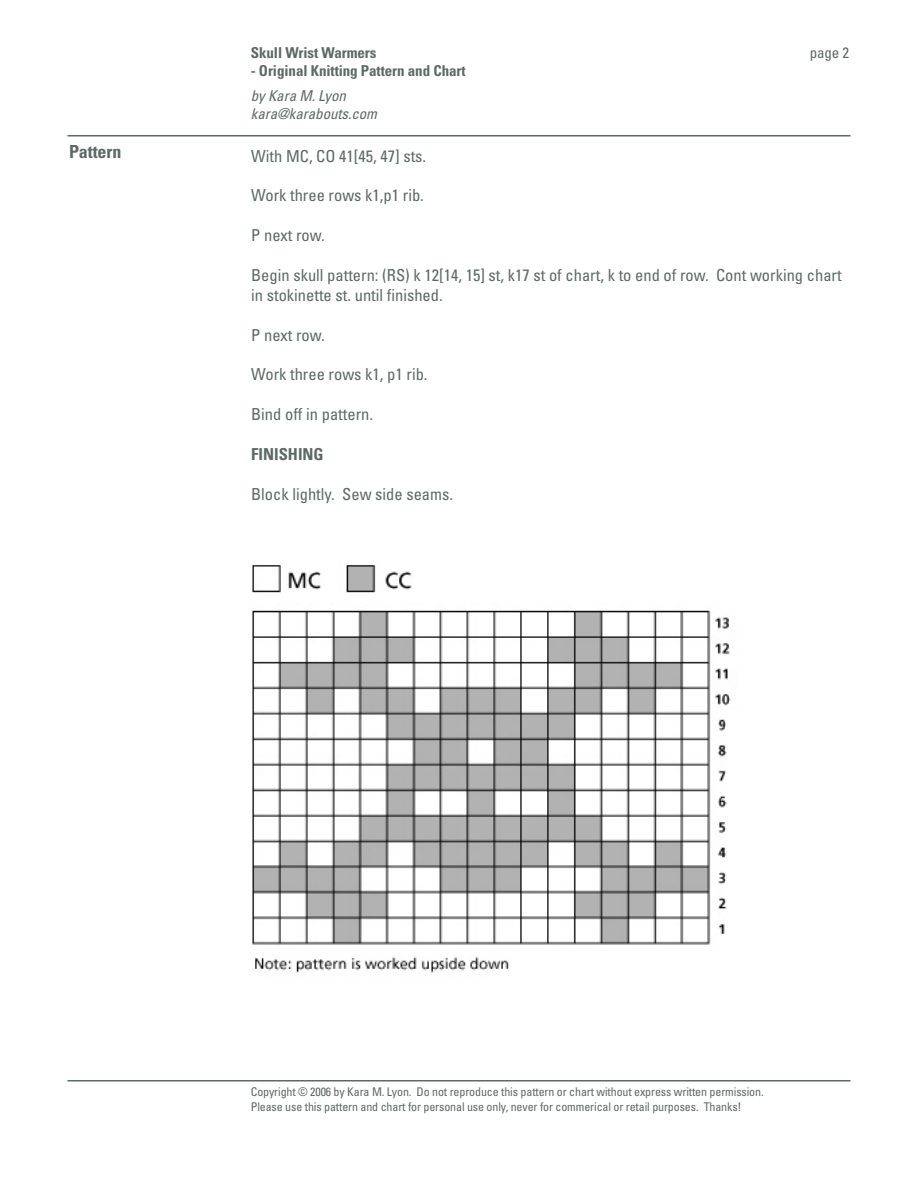
<style>
.page{position:relative;width:918px;height:1188px;background:#fff}
.page>*{position:absolute;margin:0;border:0;box-sizing:border-box;transform-origin:0 0}
.t1{font:700 condensed 18px "Univers";letter-spacing:-.005em;color:#5d6966}
.t2{font:condensed 16.5px/20px "Univers";color:#5d6966}
.t3{font:700 condensed 16.5px "Univers";color:#5d6966}
.t4{font:700 condensed 15px "Univers";letter-spacing:-.005em;color:#5d6966}
.t5{font:italic condensed 15px/18px "Univers";letter-spacing:-.005em;color:#5d6966}
.t6{font:condensed 15px "Univers";color:#5d6966}
.t7{font:condensed 12px/15px "Univers";letter-spacing:-.01em;color:#5d6966}
</style>
<div class="page">
<hr style="left:68px;top:1080px;width:782px;height:2px;background:#5d6966">
<hr style="left:68px;top:135px;width:782px;height:1px;background:#5d6966">
<img style="left:252px;top:565px;width:479px;height:408px">
<p class="t4" style="left:251px;top:44px;width:127px">Skull Wrist Warmers</p>
<p class="t4" style="left:251px;top:62px;width:216px">- Original Knitting Pattern and Chart</p>
<p class="t5" style="left:251px;top:86px;width:128px">by Kara M. Lyon kara@karabouts.com</p>
<p class="t6" style="left:810px;top:44px;width:31px">page</p>
<p class="t1" style="left:69px;top:141px;width:54px">Pattern</p>
<p class="t2" style="left:251px;top:146px;width:177px">With MC, CO 41 [45, 47] sts.</p>
<p class="t2" style="left:251px;top:185px;width:174px">Work three rows k1 ,p1 rib.</p>
<p class="t2" style="left:251px;top:225px;width:75px">P next row.</p>
<p class="t2" style="left:251px;top:265px;width:592px">Begin skull pattern: (RS) k 1 2[1 4, 1 5] st, k1 7 st of chart, k to end of row. Cont working chart in stokinette st. until finished.</p>
<p class="t2" style="left:251px;top:325px;width:75px">P next row.</p>
<p class="t2" style="left:251px;top:364px;width:178px">Work three rows k1 , p1 rib.</p>
<p class="t2" style="left:251px;top:404px;width:123px">Bind off in pattern.</p>
<p class="t3" style="left:251px;top:444px;width:74px">FINISHING</p>
<p class="t2" style="left:251px;top:484px;width:203px">Block lightly. Sew side seams.</p>
<p class="t7" style="left:251px;top:1084px;width:514px">Copyright © 2006 by Kara M. Lyon. Do not reproduce this pattern or chart without express written permission.<br>Please use this pattern and chart for personal use only, never for commerical or retail purposes. Thanks!</p>
</div>
